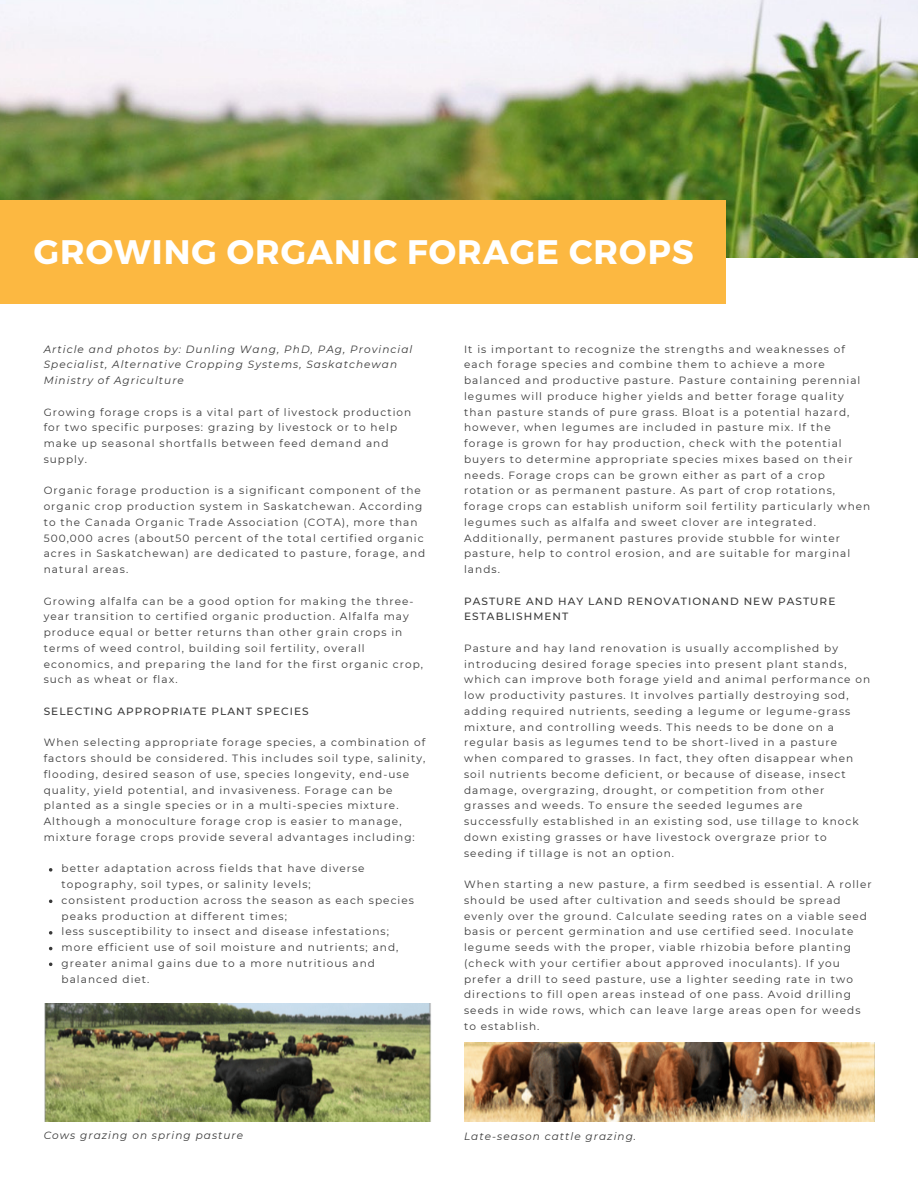
<style>
.page{position:relative;width:918px;height:1188px;background:#fff}
.page>*{position:absolute;margin:0;border:0;box-sizing:border-box;transform-origin:0 0}
.t1{font:700 34.05px "Montserrat";letter-spacing:.03em;color:#fff}
.t2{font:10.5px/15.8px "Montserrat";letter-spacing:.1em;color:#393939}
.t3{font:italic 10.5px/15.8px "Montserrat";letter-spacing:.1em;color:#393939}
.t4{font:500 10.5px/15.8px "Montserrat";letter-spacing:.1em;color:#393939}
</style>
<div class="page">
<img style="left:0;top:0;width:918px;height:258px">
<img style="left:44px;top:1003px;width:387px;height:118px">
<img style="left:464px;top:1043px;width:411px;height:79px">
<svg style="left:49px;top:868px;width:3px;height:4px"></svg>
<svg style="left:49px;top:931px;width:3px;height:4px"></svg>
<div style="left:0;top:200px;width:726px;height:103px;background:#fcb841"></div>
<p class="t1" style="left:34px;top:230px;width:661px">GROWING ORGANIC FORAGE CROPS</p>
<p class="t3" style="left:44px;top:341px;width:370px">Article and photos by: Dunling Wang, PhD, PAg, Provincial<br>Specialist, Alternative Cropping Systems, Saskatchewan<br>Ministry of Agriculture</p>
<p class="t2" style="left:44px;top:404px;width:369px">Growing forage crops is a vital part of livestock production for two specific purposes: grazing by livestock or to help make up seasonal shortfalls between feed demand and supply.</p>
<p class="t2" style="left:44px;top:483px;width:383px">Organic forage production is a significant component of the organic crop production system in Saskatchewan. According to the Canada Organic Trade Association (COTA), more than 500,000 acres (about50 percent of the total certified organic acres in Saskatchewan) are dedicated to pasture, forage, and natural areas.</p>
<p class="t2" style="left:44px;top:593px;width:381px">Growing alfalfa can be a good option for making the three&shy;year transition to certified organic production. Alfalfa may produce equal or better returns than other grain crops in terms of weed control, building soil fertility, overall economics, and preparing the land for the first organic crop, such as wheat or flax.</p>
<p class="t4" style="left:44px;top:703px;width:267px">SELECTING APPROPRIATE PLANT SPECIES</p>
<p class="t2" style="left:44px;top:735px;width:383px">When selecting appropriate forage species, a combination of factors should be considered. This includes soil type, salinity, flooding, desired season of use, species longevity, end-use quality, yield potential, and invasiveness. Forage can be planted as a single species or in a multi-species mixture.<br>Although a monoculture forage crop is easier to manage, mixture forage crops provide several advantages including:</p>
<p class="t2" style="left:62px;top:861px;width:305px">better adaptation across fields that have diverse topography, soil types, or salinity levels;</p>
<p class="t2" style="left:62px;top:892px;width:354px">consistent production across the season as each species peaks production at different times;</p>
<p class="t2" style="left:62px;top:924px;width:329px">less susceptibility to insect and disease infestations;</p>
<p class="t2" style="left:62px;top:940px;width:338px">more efficient use of soil moisture and nutrients; and,</p>
<p class="t2" style="left:62px;top:955px;width:315px">greater animal gains due to a more nutritious and balanced diet.</p>
<p class="t2" style="left:464px;top:341px;width:408px">It is important to recognize the strengths and weaknesses of each forage species and combine them to achieve a more balanced and productive pasture. Pasture containing perennial legumes will produce higher yields and better forage quality than pasture stands of pure grass. Bloat is a potential hazard, however, when legumes are included in pasture mix. If the forage is grown for hay production, check with the potential buyers to determine appropriate species mixes based on their needs. Forage crops can be grown either as part of a crop rotation or as permanent pasture. As part of crop rotations, forage crops can establish uniform soil fertility particularly when legumes such as alfalfa and sweet clover are integrated.<br>Additionally, permanent pastures provide stubble for winter pasture, help to control erosion, and are suitable for marginal lands.</p>
<p class="t4" style="left:464px;top:593px;width:373px">PASTURE AND HAY LAND RENOVATIONAND NEW PASTURE<br>ESTABLISHMENT</p>
<p class="t2" style="left:464px;top:640px;width:408px">Pasture and hay land renovation is usually accomplished by introducing desired forage species into present plant stands, which can improve both forage yield and animal performance on low productivity pastures. It involves partially destroying sod, adding required nutrients, seeding a legume or legume-grass mixture, and controlling weeds. This needs to be done on a regular basis as legumes tend to be short-lived in a pasture when compared to grasses. In fact, they often disappear when soil nutrients become deficient, or because of disease, insect damage, overgrazing, drought, or competition from other grasses and weeds. To ensure the seeded legumes are successfully established in an existing sod, use tillage to knock down existing grasses or have livestock overgraze prior to seeding if tillage is not an option.</p>
<p class="t2" style="left:464px;top:877px;width:409px">When starting a new pasture, a firm seedbed is essential. A roller should be used after cultivation and seeds should be spread evenly over the ground. Calculate seeding rates on a viable seed basis or percent germination and use certified seed. Inoculate legume seeds with the proper, viable rhizobia before planting (check with your certifier about approved inoculants). If you prefer a drill to seed pasture, use a lighter seeding rate in two directions to fill open areas instead of one pass. Avoid drilling seeds in wide rows, which can leave large areas open for weeds to establish.</p>
<p class="t3" style="left:44px;top:1128px;width:201px">Cows grazing on spring pasture</p>
<p class="t3" style="left:464px;top:1128px;width:174px">Late-season cattle grazing.</p>
</div>
